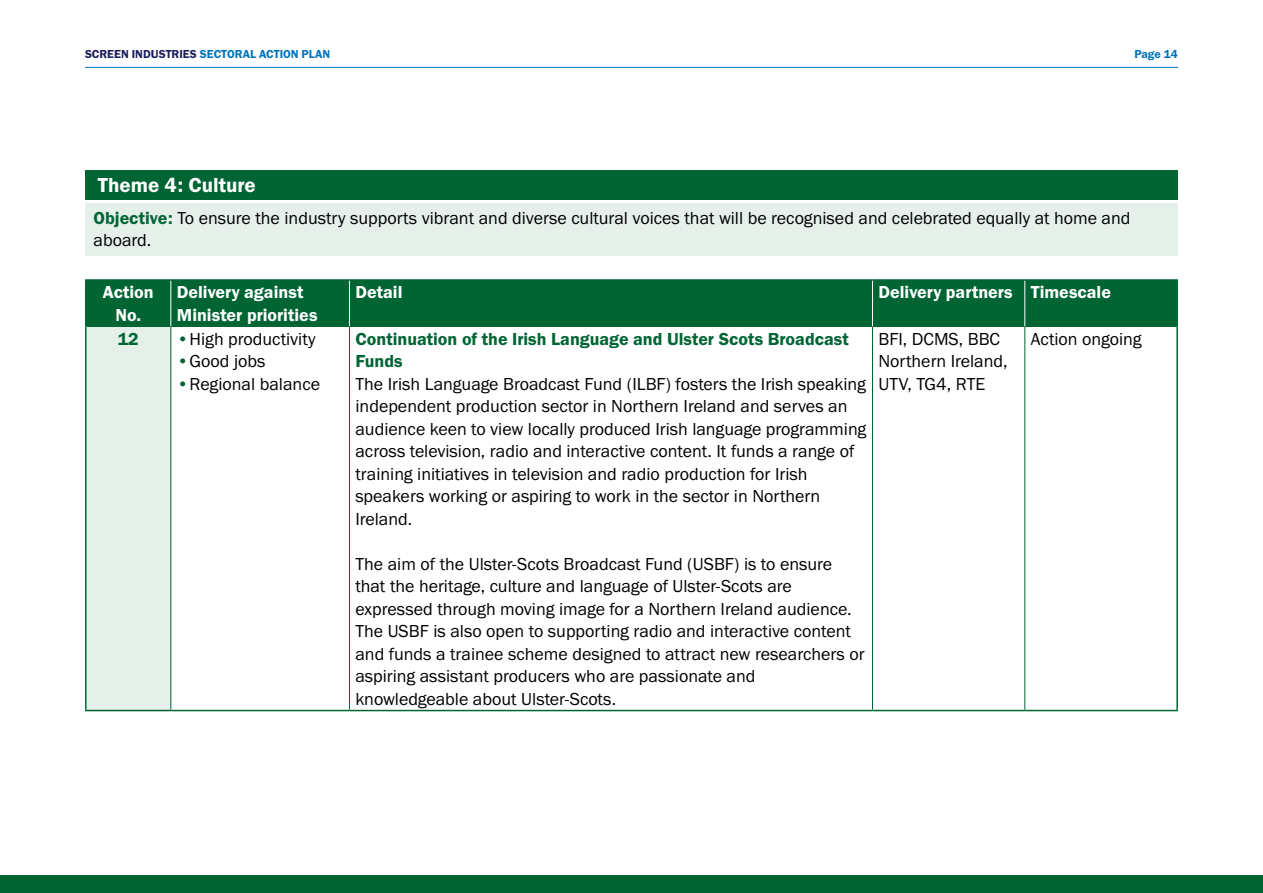
<style>
.page{position:relative;width:1263px;height:893px;background:#fff}
.page>*{position:absolute;margin:0;border:0;box-sizing:border-box;transform-origin:0 0}
.Theme_-_Header{font:21px "Franklin Gothic URW Dem";color:#fff}
.P_-_Body{font:18px/22.5px "Franklin Gothic URW Boo";color:#000}
.P_-_Body-2{font:18px/22.5px "Franklin Gothic URW Dem";color:#fff;text-align:center}
.P_-_Body-3{font:18px/22.5px "Franklin Gothic URW Dem";color:#006533}
.P_-_Bullets{font:18px "Franklin Gothic URW Boo";color:#000}
.t1{font:12px "Franklin Gothic URW Dem";color:#0075bc}
.s1{color:#1c205c}
.s2{font-family:"Franklin Gothic URW Dem";color:#006533}
</style>
<div class="page">
<hr style="left:85px;top:67px;width:1093px;height:1px;background:#0075bc">
<div style="left:0;top:876px;width:1263px;height:17px;background:#006533"></div>
<div style="left:85px;top:170px;width:1093px;height:30px;background:#006533"></div>
<div style="left:85px;top:203px;width:1093px;height:52px;background:#e6f0eb"></div>
<div style="left:87px;top:281px;width:1089px;height:45px;background:#006533"></div>
<div style="left:86px;top:326px;width:85px;height:384px;background:#e6f0eb"></div>
<hr style="left:171px;top:327px;width:1px;height:383px;background:#006533">
<hr style="left:349px;top:327px;width:1px;height:383px;background:#006533">
<hr style="left:872px;top:327px;width:1px;height:383px;background:#006533">
<hr style="left:1024px;top:327px;width:1px;height:383px;background:#006533">
<hr style="left:87px;top:326px;width:84px;height:1px;background:#006533">
<hr style="left:171px;top:326px;width:178px;height:1px;background:#006533">
<hr style="left:349px;top:326px;width:523px;height:1px;background:#006533">
<hr style="left:872px;top:326px;width:153px;height:1px;background:#006533">
<hr style="left:1025px;top:326px;width:151px;height:1px;background:#006533">
<hr style="left:85px;top:326px;width:2px;height:384px;background:#006533">
<hr style="left:1176px;top:326px;width:2px;height:384px;background:#006533">
<hr style="left:85px;top:279px;width:86px;height:2px;background:#006533">
<hr style="left:85px;top:281px;width:2px;height:45px;background:#006533">
<hr style="left:171px;top:279px;width:178px;height:2px;background:#006533">
<hr style="left:349px;top:279px;width:523px;height:2px;background:#006533">
<hr style="left:872px;top:279px;width:153px;height:2px;background:#006533">
<hr style="left:1025px;top:279px;width:153px;height:2px;background:#006533">
<hr style="left:1176px;top:281px;width:2px;height:45px;background:#006533">
<hr style="left:171px;top:281px;width:1px;height:45px;background:#fff">
<hr style="left:349px;top:281px;width:1px;height:45px;background:#fff">
<hr style="left:872px;top:281px;width:1px;height:45px;background:#fff">
<hr style="left:1024px;top:281px;width:1px;height:45px;background:#fff">
<hr style="left:85px;top:710px;width:86px;height:1px;background:#006533">
<hr style="left:171px;top:710px;width:178px;height:1px;background:#006533">
<hr style="left:349px;top:710px;width:523px;height:1px;background:#006533">
<hr style="left:872px;top:710px;width:153px;height:1px;background:#006533">
<hr style="left:1025px;top:710px;width:153px;height:1px;background:#006533">
<p class="t1" style="left:85px;top:46px;width:247px"><span class="s1">SCREEN INDUSTRIES</span> SECTORAL ACTION PLAN</p>
<p class="t1" style="left:1134px;top:46px;width:45px">Page 14</p>
<h2 class="Theme_-_Header" style="left:98px;top:172px;width:160px">Theme 4: Culture</h2>
<p class="P_-_Body" style="left:94px;top:206px;width:1038px"><span class="s2">Objective:</span> To ensure the industry supports vibrant and diverse cultural voices that will be recognised and celebrated equally at home and aboard.</p>
<p class="P_-_Body-2" style="left:103px;top:280px;width:52px">Action<br>No.</p>
<p class="P_-_Body-2" style="left:177px;top:280px;width:142px;text-align:left">Delivery against<br>Minister priorities</p>
<p class="P_-_Body-2" style="left:355px;top:280px;width:49px">Detail</p>
<p class="P_-_Body-2" style="left:878px;top:280px;width:136px">Delivery partners</p>
<p class="P_-_Body-2" style="left:1031px;top:280px;width:82px">Timescale</p>
<p class="P_-_Body-3" style="left:118px;top:327px;width:23px">12</p>
<p class="P_-_Bullets" style="left:177px;top:327px;width:140px"><span class="s2">•</span>High productivity</p>
<p class="P_-_Bullets" style="left:177px;top:350px;width:90px"><span class="s2">•</span>Good jobs</p>
<p class="P_-_Bullets" style="left:177px;top:372px;width:145px"><span class="s2">•</span>Regional balance</p>
<p class="P_-_Body-3" style="left:355px;top:327px;width:495px">Continuation of the Irish Language and Ulster Scots Broadcast<br>Funds</p>
<p class="P_-_Body" style="left:355px;top:372px;width:512px">The Irish Language Broadcast Fund (ILBF) fosters the Irish speaking independent production sector in Northern Ireland and serves an audience keen to view locally produced Irish language programming across television, radio and interactive content. It funds a range of training initiatives in television and radio production for Irish speakers working or aspiring to work in the sector in Northern Ireland.</p>
<p class="P_-_Body" style="left:355px;top:552px;width:511px">The aim of the Ulster-Scots Broadcast Fund (USBF) is to ensure that the heritage, culture and language of Ulster-Scots are expressed through moving image for a Northern Ireland audience.<br>The USBF is also open to supporting radio and interactive content and funds a trainee scheme designed to attract new researchers or aspiring assistant producers who are passionate and knowledgeable about Ulster-Scots.</p>
<p class="P_-_Body" style="left:878px;top:327px;width:131px">BFI, DCMS, BBC<br>Northern Ireland,</p>
<p class="P_-_Body" style="left:878px;top:372px;width:108px">UTV, TG4, RTE</p>
<p class="P_-_Body" style="left:1031px;top:327px;width:112px">Action ongoing</p>
</div>
